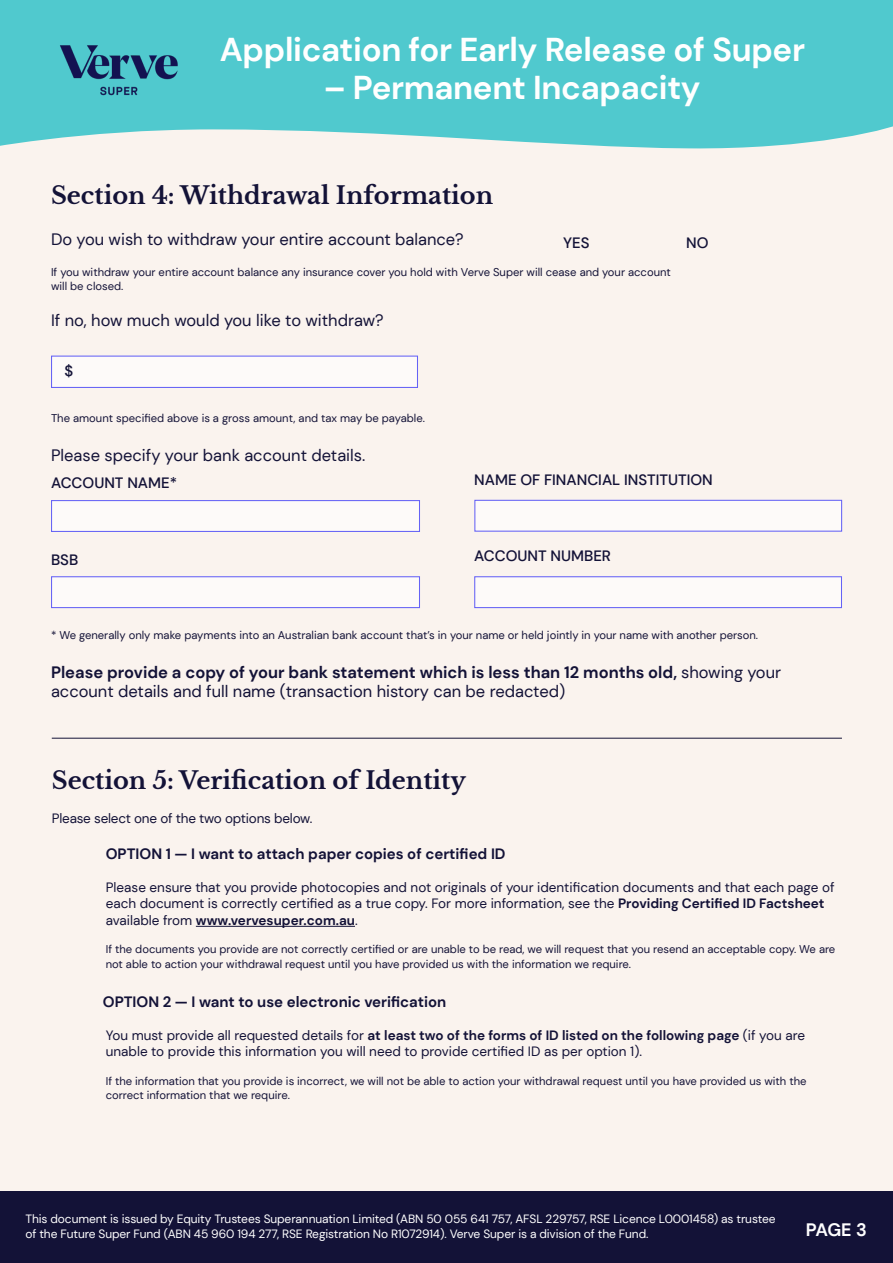
<style>
.page{position:relative;width:893px;height:1263px;background:#faf3ee}
.page>*{position:absolute;margin:0;border:0;box-sizing:border-box;transform-origin:0 0}
.t1{font:700 33px "DM Sans";letter-spacing:-.01em;color:#fff}
.t2{font:700 24px "Libre Baskerville";color:#131237}
.t3{font:700 18px "DM Sans";color:#fff}
.t4{font:16.5px/19.5px "DM Sans";color:#131237}
.t5{font:700 15px "DM Sans";color:#131237}
.t6{font:500 15px "DM Sans";color:#131237}
.t7{font:13.5px/16.5px "DM Sans";color:#131237}
.t8{font:12px/14.4px "DM Sans";letter-spacing:-.01em;color:#fff}
.t9{font:11.25px/14.2px "DM Sans";color:#131237}
.s1{font-weight:700}
</style>
<div class="page">
<div style="left:0;top:1191px;width:893px;height:72px;background:#131237"></div>
<svg style="left:0;top:0;width:893px;height:149px;background:#5cccd0"></svg>
<img style="left:51px;top:44px;width:134px;height:51px">
<div style="left:51px;top:356px;width:367px;height:32px;background:#fdfaf9;border:1px solid #6562f6"></div>
<div style="left:51px;top:500px;width:369px;height:32px;background:#fdfaf9;border:1px solid #6562f6"></div>
<div style="left:51px;top:576px;width:369px;height:32px;background:#fdfaf9;border:1px solid #6562f6"></div>
<div style="left:474px;top:500px;width:368px;height:32px;background:#fdfaf9;border:1px solid #6562f6"></div>
<div style="left:474px;top:576px;width:368px;height:32px;background:#fdfaf9;border:1px solid #6562f6"></div>
<hr style="left:52px;top:738px;width:790px;height:1px;background:#131237">
<hr style="left:196px;top:926px;width:159px;height:1px;background:#131237">
<h1 class="t1" style="left:220px;top:29px;width:587px">Application for Early Release of Super</h1>
<h1 class="t1" style="left:324px;top:67px;width:378px">– Permanent Incapacity</h1>
<h2 class="t2" style="left:51px;top:181px;width:444px">Section 4: Withdrawal Information</h2>
<h3 class="t4" style="left:51px;top:229px;width:414px">Do you wish to withdraw your entire account balance?</h3>
<p class="t9" style="left:51px;top:265px;width:621px">If you withdraw your entire account balance any insurance cover you hold with Verve Super will cease and your account will be closed.</p>
<h3 class="t4" style="left:51px;top:311px;width:334px">If no, how much would you like to withdraw?</h3>
<h3 class="t6" style="left:563px;top:233px;width:28px">YES</h3>
<h3 class="t6" style="left:686px;top:233px;width:24px">NO</h3>
<h3 class="t6" style="left:65px;top:362px;width:10px">$</h3>
<p class="t9" style="left:51px;top:411px;width:375px">The amount specified above is a gross amount, and tax may be payable.</p>
<h3 class="t4" style="left:51px;top:446px;width:316px">Please specify your bank account details.</h3>
<h3 class="t6" style="left:51px;top:473px;width:128px">ACCOUNT NAME*</h3>
<h3 class="t6" style="left:51px;top:550px;width:29px">BSB</h3>
<h3 class="t6" style="left:474px;top:470px;width:240px">NAME OF FINANCIAL INSTITUTION</h3>
<h3 class="t6" style="left:474px;top:546px;width:138px">ACCOUNT NUMBER</h3>
<p class="t9" style="left:51px;top:627px;width:709px">* We generally only make payments into an Australian bank account that’s in your name or held jointly in your name with another person.</p>
<h3 class="t4" style="left:51px;top:662px;width:732px"><span class="s1">Please provide a copy of your bank statement which is less than 12 months old,</span> showing your account details and full name (transaction history can be redacted)</h3>
<h2 class="t2" style="left:52px;top:766px;width:416px">Section 5: Verification of Identity</h2>
<p class="t7" style="left:52px;top:810px;width:262px">Please select one of the two options below.</p>
<h3 class="t5" style="left:106px;top:844px;width:401px">OPTION 1 — I want to attach paper copies of certified ID</h3>
<p class="t7" style="left:106px;top:879px;width:730px">Please ensure that you provide photocopies and not originals of your identification documents and that each page of each document is correctly certified as a true copy. For more information, see the <span class="s1">Providing Certified ID Factsheet </span>available from <span class="s1">www.vervesuper.com.au</span>.</p>
<p class="t9" style="left:106px;top:942px;width:731px">If the documents you provide are not correctly certified or are unable to be read, we will request that you resend an acceptable copy. We are not able to action your withdrawal request until you have provided us with the information we require.</p>
<h3 class="t5" style="left:103px;top:992px;width:345px">OPTION 2 — I want to use electronic verification</h3>
<p class="t7" style="left:106px;top:1027px;width:701px">You must provide all requested details for <span class="s1">at least two of the forms of ID listed on the following page</span> (if you are unable to provide this information you will need to provide certified ID as per option 1).</p>
<p class="t9" style="left:106px;top:1074px;width:702px">If the information that you provide is incorrect, we will not be able to action your withdrawal request until you have provided us with the correct information that we require.</p>
<p class="t8" style="left:26px;top:1212px;width:751px">This document is issued by Equity Trustees Superannuation Limited (ABN 50 055 641 757, AFSL 229757, RSE Licence L0001458) as trustee of the Future Super Fund (ABN 45 960 194 277, RSE Registration No R1072914). Verve Super is a division of the Fund.</p>
<h3 class="t3" style="left:806px;top:1218px;width:62px">PAGE 3</h3>
</div>
